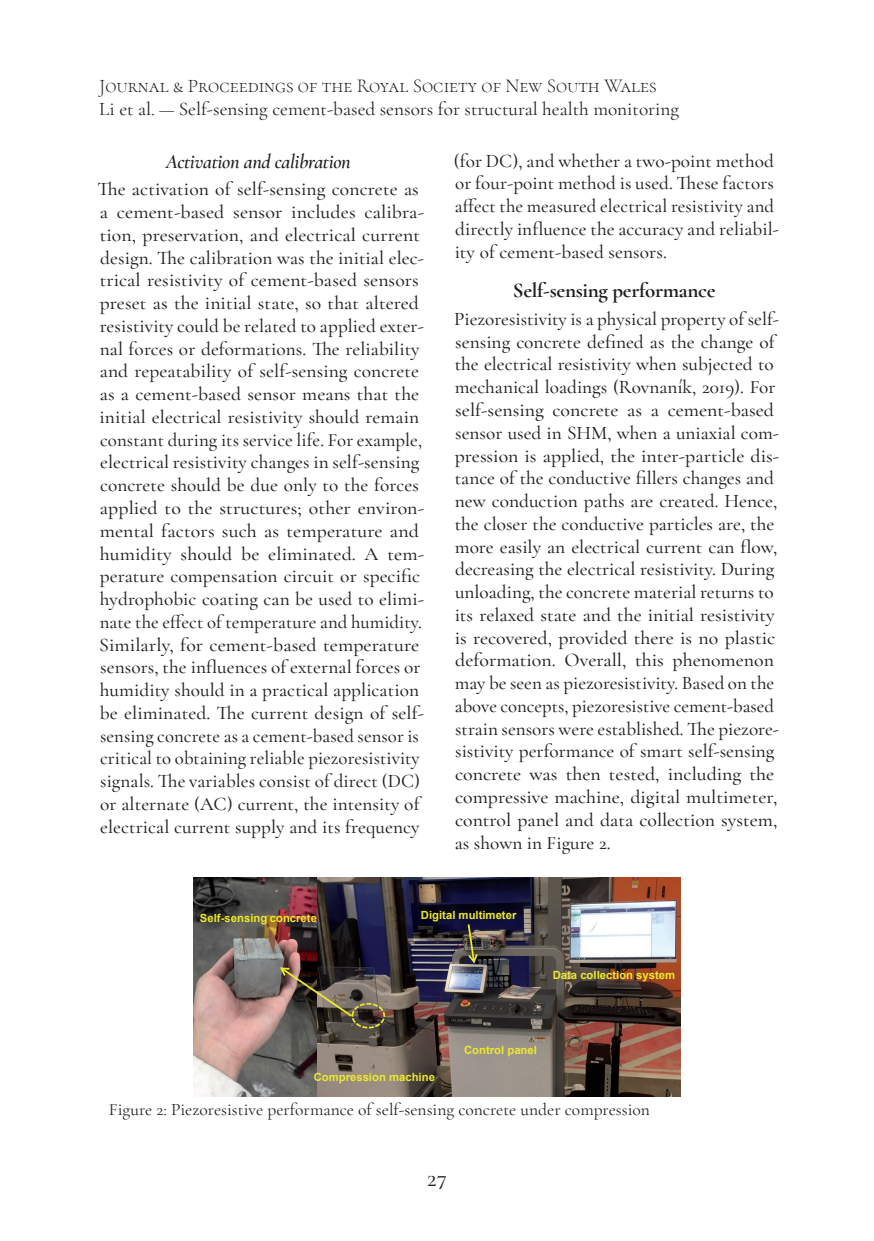
<style>
.page{position:relative;width:874px;height:1241px;background:#fff}
.page>*{position:absolute;margin:0;border:0;box-sizing:border-box;transform-origin:0 0}
.t1{font:700 21px "Cormorant Garamond";letter-spacing:-.015em;color:#231f20}
.t2{font:500 21px "Cormorant SC";color:#231f20}
.t3{font:italic 600 20.12px "Cormorant Garamond";letter-spacing:-.015em;color:#231f20}
.t4{font:500 19.25px/22.8px "Cormorant Garamond";letter-spacing:.005em;color:#231f20}
.t5{font:19.25px "Cormorant Garamond";color:#231f20}
.t6{font:300 19.25px "Cormorant SC";color:#231f20}
.t7{font:17.5px "Cormorant Garamond";color:#231f20}
.t8{font:700 11.38px "Arial";color:#ede92a}
</style>
<div class="page">
<img style="left:193px;top:877px;width:487px;height:219px">
<svg style="left:466px;top:922px;width:13px;height:43px"></svg>
<img style="left:278px;top:965px;width:107px;height:64px">
<p class="t6" style="left:99px;top:74px;width:558px">Journal &amp; Proceedings of the Royal Society of New South Wales</p>
<p class="t5" style="left:99px;top:97px;width:581px">Li et al. — Self-sensing cement-based sensors for structural health monitoring</p>
<p class="t3" style="left:166px;top:144px;width:186px">Activation and calibration</p>
<p class="t4" style="left:97px;top:178px;width:328px">The activation of self-sensing concrete as a cement-based sensor includes calibra&shy;tion, preservation, and electrical current design. The calibration was the initial elec&shy;trical resistivity of cement-based sensors preset as the initial state, so that altered resistivity could be related to applied exter&shy;nal forces or deformations. The reliability and repeatability of self-sensing concrete as a cement-based sensor means that the initial electrical resistivity should remain constant during its service life. For example, electrical resistivity changes in self-sensing concrete should be due only to the forces applied to the structures; other environ&shy;mental factors such as temperature and humidity should be eliminated. A tem&shy;perature compensation circuit or specific hydrophobic coating can be used to elimi&shy;nate the effect of temperature and humidity.<br>Similarly, for cement-based temperature sensors, the influences of external forces or humidity should in a practical application be eliminated. The current design of self&shy;sensing concrete as a cement-based sensor is critical to obtaining reliable piezoresistivity signals. The variables consist of direct (DC) or alternate (AC) current, the intensity of electrical current supply and its frequency</p>
<p class="t4" style="left:453px;top:149px;width:326px">(for DC), and whether a two-point method or four-point method is used. These factors affect the measured electrical resistivity and directly influence the accuracy and reliabil&shy;ity of cement-based sensors.</p>
<p class="t1" style="left:512px;top:277px;width:204px">Self-sensing performance</p>
<p class="t4" style="left:454px;top:307px;width:326px">Piezoresistivity is a physical property of self&shy;sensing concrete defined as the change of the electrical resistivity when subjected to mechanical loadings (Rovnaník, 2019). For self-sensing concrete as a cement-based sensor used in SHM, when a uniaxial com&shy;pression is applied, the inter-particle dis&shy;tance of the conductive fillers changes and new conduction paths are created. Hence, the closer the conductive particles are, the more easily an electrical current can flow, decreasing the electrical resistivity. During unloading, the concrete material returns to its relaxed state and the initial resistivity is recovered, provided there is no plastic deformation. Overall, this phenomenon may be seen as piezoresistivity. Based on the above concepts, piezoresistive cement-based strain sensors were established. The piezore&shy;sistivity performance of smart self-sensing concrete was then tested, including the compressive machine, digital multimeter, control panel and data collection system, as shown in Figure 2.</p>
<p class="t8" style="left:200px;top:909px;width:118px">Self-sensing concrete</p>
<p class="t8" style="left:420px;top:906px;width:97px">Digital multimeter</p>
<p class="t8" style="left:552px;top:967px;width:124px">Data collection system</p>
<p class="t8" style="left:313px;top:1068px;width:123px">Compression machine</p>
<p class="t8" style="left:464px;top:1041px;width:74px">Control panel</p>
<p class="t7" style="left:109px;top:1098px;width:542px">Figure 2: Piezoresistive performance of self-sensing concrete under compression</p>
<p class="t2" style="left:427px;top:1166px;width:21px">27</p>
</div>
